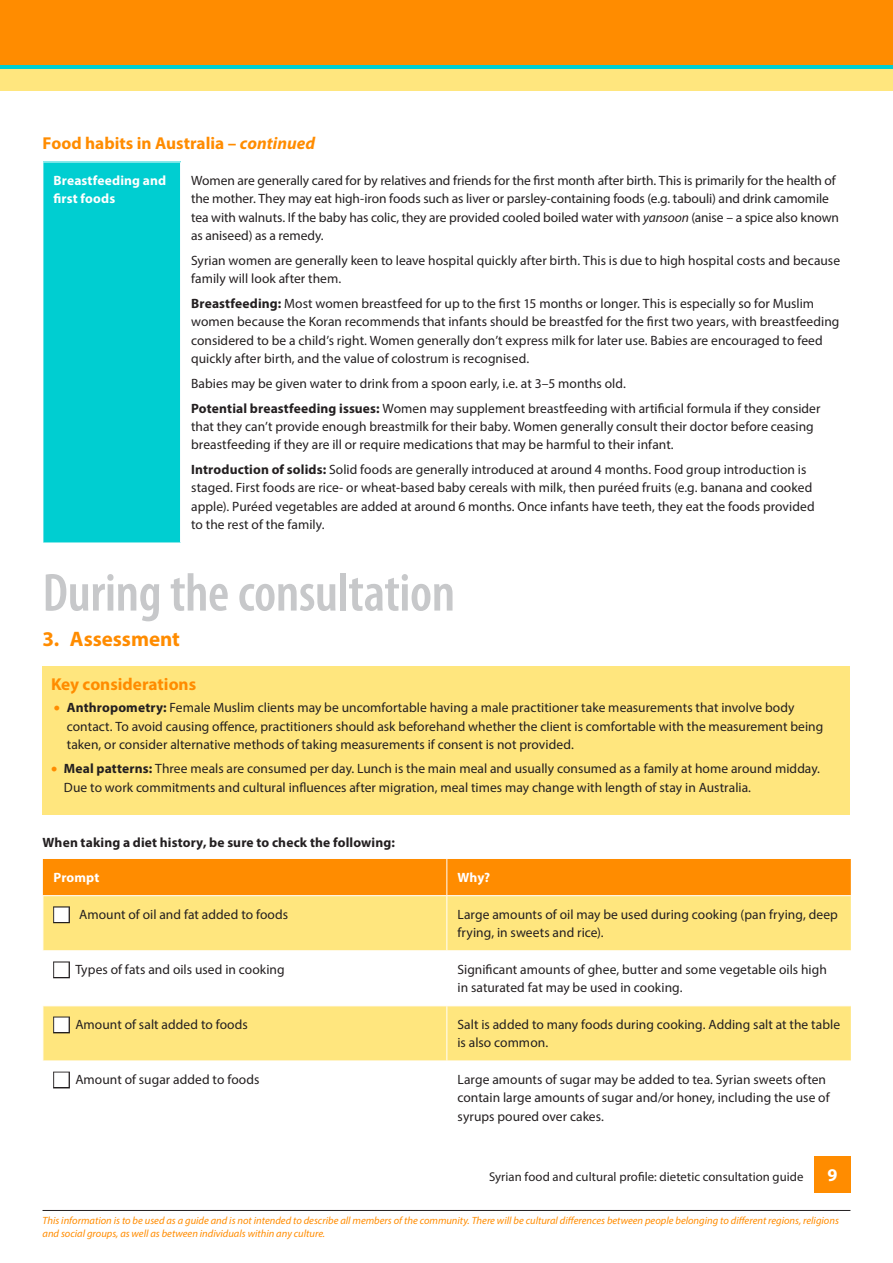
<style>
.page{position:relative;width:893px;height:1263px;background:#fff}
.page>*{position:absolute;margin:0;border:0;box-sizing:border-box;transform-origin:0 0}
.Main_Heading{font:600 condensed 54px "Myriad Pro";letter-spacing:-.01em;color:#c7c8ca}
.Head_A{font:700 21px "Myriad Pro";color:#ff8c00}
.t1{font:700 18px "Myriad Pro";color:#fff}
.Head_B_before_table{font:700 17.25px "Myriad Pro";color:#ff8c00}
.Table_Text{font:13.5px/18.3px "Myriad Pro";color:#231f20}
.Body_Text{font:700 13.5px "Myriad Pro";letter-spacing:.01em;color:#231f20}
.Table_Head{font:700 13.5px/18.3px "Myriad Pro";letter-spacing:.01em;color:#fff}
.t2{font:12.75px "Myriad Pro";letter-spacing:.005em;color:#231f20}
.t3{font:italic 10.5px/12.6px "Myriad Pro";color:#ff8c00}
.s1{font-style:italic}
.s2{font-weight:700}
.s3{color:#ff8c00}
.s4{color:#fff}
</style>
<div class="page">
<hr style="left:43px;top:1210px;width:807px;height:1px;background:#231f20">
<div style="left:814px;top:1157px;width:36px;height:36px;background:#ff8c00"></div>
<div style="left:0;top:0;width:893px;height:70px;background:#ff8c00"></div>
<svg style="left:0;top:65px;width:893px;height:5px;background:#33d2c0"></svg>
<div style="left:0;top:70px;width:893px;height:21px;background:#ffe67e"></div>
<div style="left:43px;top:162px;width:138px;height:381px;background:#00ced1"></div>
<hr style="left:43px;top:162px;width:138px;height:1px;background:#fff">
<hr style="left:43px;top:162px;width:1px;height:381px;background:#fff">
<hr style="left:180px;top:162px;width:1px;height:381px;background:#fff">
<div style="left:43px;top:666px;width:807px;height:148px;background:#ffe67e"></div>
<div style="left:43px;top:859px;width:808px;height:36px;background:#ff8c00"></div>
<svg style="left:44px;top:896px;width:807px;height:164px;fill:#ffe67e"></svg>
<hr style="left:43px;top:950px;width:404px;height:1px;background:#fff">
<hr style="left:43px;top:1005px;width:404px;height:1px;background:#fff">
<hr style="left:446px;top:859px;width:1px;height:36px;background:#fff">
<hr style="left:446px;top:896px;width:1px;height:54px;background:#fff">
<hr style="left:447px;top:950px;width:404px;height:1px;background:#fff">
<hr style="left:446px;top:951px;width:1px;height:54px;background:#fff">
<hr style="left:447px;top:1005px;width:404px;height:1px;background:#fff">
<hr style="left:446px;top:1006px;width:1px;height:54px;background:#fff">
<div style="left:53px;top:906px;width:17px;height:17px;border:2px solid #231f20"></div>
<div style="left:53px;top:961px;width:17px;height:17px;border:2px solid #231f20"></div>
<div style="left:53px;top:1016px;width:17px;height:17px;border:2px solid #231f20"></div>
<div style="left:53px;top:1072px;width:17px;height:16px;border:2px solid #231f20"></div>
<p class="Head_B_before_table" style="left:43px;top:132px;width:274px">Food habits in Australia – <span class="s1">continued</span></p>
<p class="Table_Head" style="left:54px;top:171px;width:114px">Breastfeeding and first foods</p>
<p class="Table_Text" style="left:191px;top:171px;width:649px">Women are generally cared for by relatives and friends for the first month after birth. This is primarily for the health of the mother. They may eat high-iron foods such as liver or parsley-containing foods (e.g. tabouli) and drink camomile tea with walnuts. If the baby has colic, they are provided cooled boiled water with <span class="s1">yansoon</span> (anise – a spice also known as aniseed) as a remedy.</p>
<p class="Table_Text" style="left:191px;top:251px;width:650px">Syrian women are generally keen to leave hospital quickly after birth. This is due to high hospital costs and because family will look after them.</p>
<p class="Table_Text" style="left:191px;top:294px;width:650px"><span class="s2">Breastfeeding:</span> Most women breastfeed for up to the first 15 months or longer. This is especially so for Muslim women because the Koran recommends that infants should be breastfed for the first two years, with breastfeeding considered to be a child’s right. Women generally don’t express milk for later use. Babies are encouraged to feed quickly after birth, and the value of colostrum is recognised.</p>
<p class="Table_Text" style="left:191px;top:374px;width:436px">Babies may be given water to drink from a spoon early, i.e. at 3–5 months old.</p>
<p class="Table_Text" style="left:191px;top:399px;width:631px"><span class="s2">Potential breastfeeding issues:</span> Women may supplement breastfeeding with artificial formula if they consider that they can’t provide enough breastmilk for their baby. Women generally consult their doctor before ceasing breastfeeding if they are ill or require medications that may be harmful to their infant.</p>
<p class="Table_Text" style="left:191px;top:460px;width:625px"><span class="s2">Introduction of solids:</span> Solid foods are generally introduced at around 4 months. Food group introduction is staged. First foods are rice- or wheat-based baby cereals with milk, then puréed fruits (e.g. banana and cooked apple). Puréed vegetables are added at around 6 months. Once infants have teeth, they eat the foods provided to the rest of the family.</p>
<p class="Main_Heading" style="left:43px;top:563px;width:414px">During the consultation</p>
<p class="Head_A" style="left:43px;top:626px;width:139px">3. Assessment</p>
<p class="Head_B_before_table" style="left:51px;top:673px;width:147px">Key considerations</p>
<p class="Table_Text" style="left:67px;top:698px;width:758px;text-indent:-13px"><span class="s3">•</span> <span class="s2">Anthropometry:</span> Female Muslim clients may be uncomfortable having a male practitioner take measurements that involve body contact. To avoid causing offence, practitioners should ask beforehand whether the client is comfortable with the measurement being taken, or consider alternative methods of taking measurements if consent is not provided.</p>
<p class="Table_Text" style="left:64px;top:759px;width:757px;text-indent:-13px"><span class="s3">•</span> <span class="s2">Meal patterns:</span> Three meals are consumed per day. Lunch is the main meal and usually consumed as a family at home around midday.<br>Due to work commitments and cultural influences after migration, meal times may change with length of stay in Australia.</p>
<p class="Body_Text" style="left:43px;top:834px;width:354px">When taking a diet history, be sure to check the following:</p>
<p class="Table_Head" style="left:54px;top:868px;width:47px">Prompt</p>
<p class="Table_Head" style="left:457px;top:868px;width:34px">Why?</p>
<p class="Table_Text" style="left:54px;top:905px;width:236px"><span class="s4">■</span> Amount of oil and fat added to foods</p>
<p class="Table_Text" style="left:457px;top:905px;width:382px">Large amounts of oil may be used during cooking (pan frying, deep frying, in sweets and rice).</p>
<p class="Table_Text" style="left:54px;top:960px;width:233px"><span class="s4">■</span> Types of fats and oils used in cooking</p>
<p class="Table_Text" style="left:457px;top:960px;width:371px">Significant amounts of ghee, butter and some vegetable oils high in saturated fat may be used in cooking.</p>
<p class="Table_Text" style="left:54px;top:1015px;width:196px"><span class="s4">■</span> Amount of salt added to foods</p>
<p class="Table_Text" style="left:457px;top:1015px;width:384px">Salt is added to many foods during cooking. Adding salt at the table is also common.</p>
<p class="Table_Text" style="left:54px;top:1070px;width:207px"><span class="s4">■</span> Amount of sugar added to foods</p>
<p class="Table_Text" style="left:457px;top:1070px;width:374px">Large amounts of sugar may be added to tea. Syrian sweets often contain large amounts of sugar and/or honey, including the use of syrups poured over cakes.</p>
<p class="t2" style="left:489px;top:1169px;width:316px">Syrian food and cultural profile: dietetic consultation guide</p>
<h3 class="t1" style="left:827px;top:1163px;width:11px">9</h3>
<p class="t3" style="left:43px;top:1214px;width:798px">This information is to be used as a guide and is not intended to describe all members of the community. There will be cultural differences between people belonging to different regions, religions and social groups, as well as between individuals within any culture.</p>
</div>
